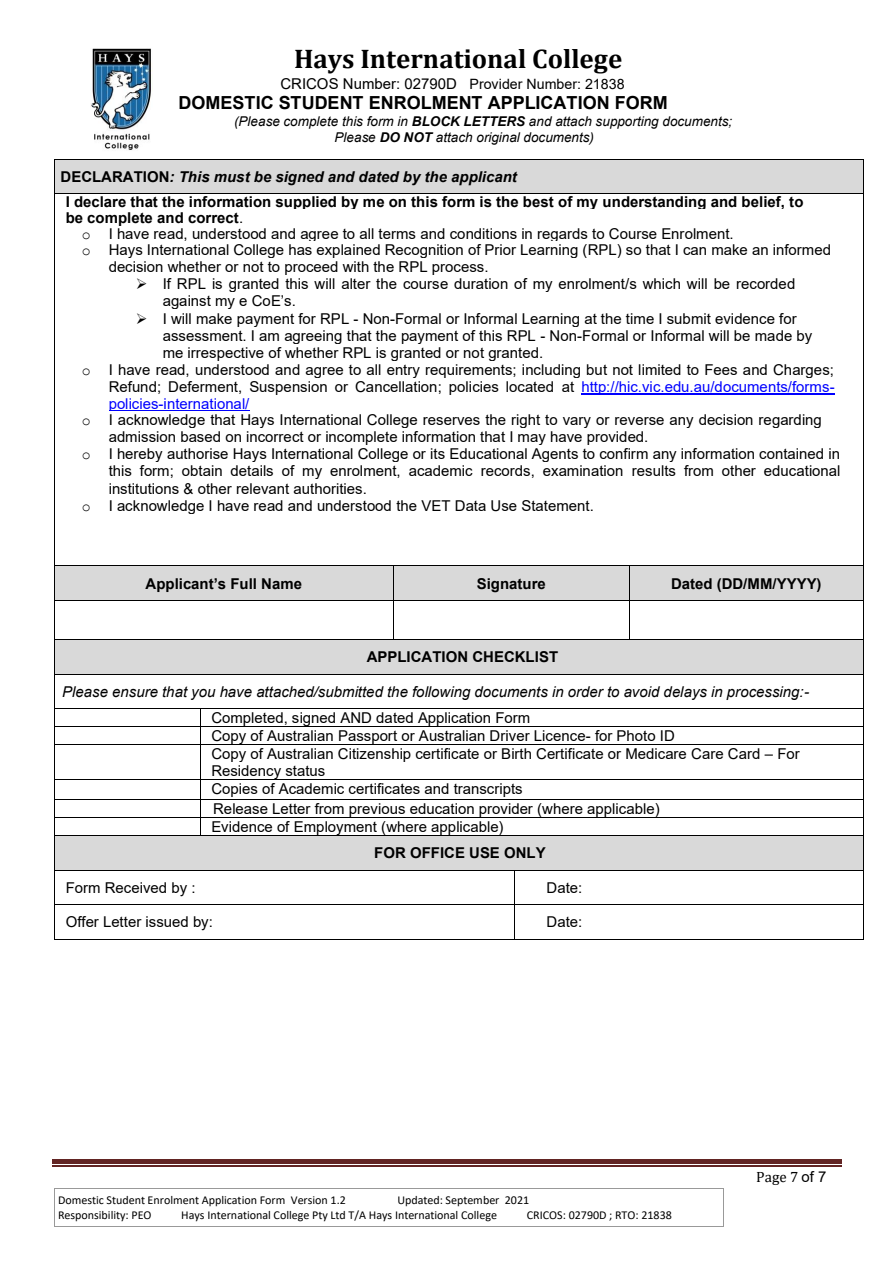
<style>
.page{position:relative;width:893px;height:1263px;background:#fff}
.page>*{position:absolute;margin:0;border:0;box-sizing:border-box;transform-origin:0 0}
.t1{font:700 27px "Cambria";color:#000}
.t2{font:700 18px "Arial";color:#000}
.t3{font:15px/17.9px "Arial";color:#000}
.t4{font:700 15px/25.2px "Arial";color:#000}
.t5{font:italic 15px "Arial";color:#000}
.t6{font:15px "Arial";color:#00f}
.t7{font:15px "Cambria";color:#000}
.t8{font:14.25px "Arial";color:#000}
.t9{font:italic 13.5px/15.9px "Arial";letter-spacing:.005em;color:#000}
.t10{font:12px "Calibri";color:#000}
.s1{font-size:15px}
.s2{font-weight:700}
.s3{font-style:italic}
.s4{font-weight:400}
.s5{font-family:"Courier New"}
.s6{color:#00f}
.s7{font-family:"Arial"}
</style>
<div class="page">
<img style="left:90px;top:48px;width:61px;height:102px">
<hr style="left:52px;top:1160px;width:789px;height:4px;background:#622423">
<hr style="left:52px;top:1165px;width:789px;height:1px;background:#622423">
<hr style="left:55px;top:1188px;width:668px;height:1px;background:#999">
<hr style="left:54px;top:1193px;width:1px;height:33px;background:#999">
<hr style="left:55px;top:1226px;width:668px;height:1px;background:#999">
<hr style="left:723px;top:1193px;width:1px;height:33px;background:#999">
<div style="left:55px;top:160px;width:808px;height:33px;background:#d9d9d9"></div>
<hr style="left:55px;top:159px;width:808px;height:1px;background:#000">
<hr style="left:54px;top:160px;width:1px;height:33px;background:#000">
<hr style="left:863px;top:160px;width:1px;height:33px;background:#000">
<hr style="left:581px;top:394px;width:254px;height:1px;background:#00f">
<hr style="left:109px;top:410px;width:141px;height:1px;background:#00f">
<hr style="left:55px;top:193px;width:808px;height:1px;background:#000">
<hr style="left:54px;top:194px;width:1px;height:371px;background:#000">
<hr style="left:863px;top:194px;width:1px;height:371px;background:#000">
<div style="left:55px;top:566px;width:338px;height:34px;background:#d9d9d9"></div>
<div style="left:394px;top:566px;width:235px;height:34px;background:#d9d9d9"></div>
<div style="left:629px;top:566px;width:234px;height:34px;background:#d9d9d9"></div>
<hr style="left:55px;top:565px;width:339px;height:1px;background:#000">
<hr style="left:394px;top:565px;width:235px;height:1px;background:#000">
<hr style="left:629px;top:565px;width:234px;height:1px;background:#000">
<hr style="left:54px;top:566px;width:1px;height:34px;background:#000">
<hr style="left:394px;top:566px;width:1px;height:34px;background:#000">
<hr style="left:629px;top:566px;width:1px;height:34px;background:#000">
<hr style="left:863px;top:566px;width:1px;height:34px;background:#000">
<hr style="left:55px;top:600px;width:339px;height:1px;background:#000">
<hr style="left:394px;top:600px;width:235px;height:1px;background:#000">
<hr style="left:629px;top:600px;width:234px;height:1px;background:#000">
<hr style="left:54px;top:601px;width:1px;height:38px;background:#000">
<hr style="left:394px;top:601px;width:1px;height:38px;background:#000">
<hr style="left:629px;top:601px;width:1px;height:38px;background:#000">
<hr style="left:863px;top:601px;width:1px;height:38px;background:#000">
<div style="left:55px;top:640px;width:808px;height:34px;background:#d9d9d9"></div>
<hr style="left:55px;top:639px;width:339px;height:1px;background:#000">
<hr style="left:394px;top:639px;width:235px;height:1px;background:#000">
<hr style="left:629px;top:639px;width:234px;height:1px;background:#000">
<hr style="left:54px;top:640px;width:1px;height:34px;background:#000">
<hr style="left:863px;top:640px;width:1px;height:34px;background:#000">
<hr style="left:55px;top:674px;width:808px;height:1px;background:#000">
<hr style="left:54px;top:675px;width:1px;height:33px;background:#000">
<hr style="left:863px;top:675px;width:1px;height:33px;background:#000">
<hr style="left:55px;top:708px;width:145px;height:1px;background:#000">
<hr style="left:201px;top:708px;width:662px;height:1px;background:#000">
<hr style="left:55px;top:726px;width:145px;height:1px;background:#000">
<hr style="left:201px;top:726px;width:662px;height:1px;background:#000">
<svg style="left:54px;top:708px;width:1px;height:37px"></svg>
<hr style="left:55px;top:744px;width:145px;height:1px;background:#000">
<svg style="left:200px;top:708px;width:1px;height:37px"></svg>
<hr style="left:201px;top:744px;width:662px;height:1px;background:#000">
<svg style="left:863px;top:708px;width:1px;height:37px"></svg>
<hr style="left:54px;top:745px;width:1px;height:35px;background:#000">
<hr style="left:200px;top:745px;width:1px;height:35px;background:#000">
<hr style="left:863px;top:745px;width:1px;height:35px;background:#000">
<hr style="left:55px;top:780px;width:145px;height:1px;background:#000">
<hr style="left:201px;top:780px;width:662px;height:1px;background:#000">
<hr style="left:55px;top:799px;width:145px;height:1px;background:#000">
<hr style="left:201px;top:799px;width:662px;height:1px;background:#000">
<hr style="left:55px;top:817px;width:145px;height:1px;background:#000">
<hr style="left:201px;top:817px;width:662px;height:1px;background:#000">
<div style="left:55px;top:836px;width:808px;height:34px;background:#d9d9d9"></div>
<svg style="left:54px;top:780px;width:1px;height:56px"></svg>
<hr style="left:55px;top:835px;width:145px;height:1px;background:#000">
<svg style="left:200px;top:780px;width:1px;height:56px"></svg>
<hr style="left:201px;top:835px;width:662px;height:1px;background:#000">
<svg style="left:863px;top:780px;width:1px;height:56px"></svg>
<hr style="left:54px;top:836px;width:1px;height:34px;background:#000">
<hr style="left:863px;top:836px;width:1px;height:34px;background:#000">
<hr style="left:55px;top:870px;width:459px;height:1px;background:#000">
<hr style="left:515px;top:870px;width:348px;height:1px;background:#000">
<hr style="left:54px;top:870px;width:1px;height:34px;background:#000">
<hr style="left:514px;top:870px;width:1px;height:34px;background:#000">
<hr style="left:863px;top:870px;width:1px;height:34px;background:#000">
<hr style="left:55px;top:904px;width:459px;height:1px;background:#000">
<hr style="left:515px;top:904px;width:348px;height:1px;background:#000">
<hr style="left:54px;top:905px;width:1px;height:34px;background:#000">
<hr style="left:55px;top:939px;width:459px;height:1px;background:#000">
<hr style="left:514px;top:905px;width:1px;height:34px;background:#000">
<hr style="left:515px;top:939px;width:348px;height:1px;background:#000">
<hr style="left:863px;top:905px;width:1px;height:34px;background:#000">
<h1 class="t1" style="left:294px;top:40px;width:330px">Hays International College</h1>
<p class="t8" style="left:280px;top:74px;width:346px"><span class="s1">CRICOS Number: 02790D</span> Provider Number: 21838</p>
<p class="t2" style="left:179px;top:90px;width:491px">DOMESTIC STUDENT ENROLMENT APPLICATION FORM</p>
<p class="t9" style="left:335px;top:114px;width:399px;text-indent:-100px">(Please complete this form in <span class="s2">BLOCK LETTERS</span> and attach supporting documents;<br>Please <span class="s2">DO NOT</span> attach original documents)</p>
<p class="t4" style="left:66px;top:164px;width:739px;text-indent:-5px">DECLARATION<span class="s3">: This must be signed and dated by the applicant<br></span>I declare that the information supplied by me on this form is the best of my understanding and belief, to</p>
<p class="t4" style="left:66px;top:205px;width:179px">be complete and correct<span class="s4">.</span></p>
<p class="t3" style="left:82px;top:224px;width:653px"><span class="s5">o</span> I have read, understood and agree to all terms and conditions in regards to Course Enrolment.</p>
<p class="t3" style="left:82px;top:241px;width:751px"><span class="s5">o</span> Hays International College has explained Recognition of Prior Learning (RPL) so that I can make an informed</p>
<p class="t3" style="left:109px;top:258px;width:381px">decision whether or not to proceed with the RPL process.</p>
<p class="t3" style="left:163px;top:275px;width:634px;line-height:17.1px;text-indent:-27px">➢ If RPL is granted this will alter the course duration of my enrolment/s which will be recorded against my e CoE’s.</p>
<p class="t3" style="left:136px;top:309px;width:662px">➢ I will make payment for RPL - Non-Formal or Informal Learning at the time I submit evidence for</p>
<p class="t3" style="left:163px;top:327px;width:651px">assessment. I am agreeing that the payment of this RPL - Non-Formal or Informal will be made by</p>
<p class="t3" style="left:163px;top:344px;width:382px">me irrespective of whether RPL is granted or not granted.</p>
<p class="t3" style="left:82px;top:361px;width:754px"><span class="s5">o</span> I have read, understood and agree to all entry requirements; including but not limited to Fees and Charges;</p>
<p class="t3" style="left:109px;top:378px;width:727px">Refund; Deferment, Suspension or Cancellation; policies located at <span class="s6">http://hic.vic.edu.au/documents/forms-</span></p>
<p class="t6" style="left:109px;top:393px;width:142px">policies-international/</p>
<p class="t3" style="left:82px;top:411px;width:742px"><span class="s5">o</span> I acknowledge that Hays International College reserves the right to vary or reverse any decision regarding</p>
<p class="t3" style="left:109px;top:427px;width:541px">admission based on incorrect or incomplete information that I may have provided.</p>
<p class="t3" style="left:82px;top:445px;width:760px"><span class="s5">o</span> I hereby authorise Hays International College or its Educational Agents to confirm any information contained in</p>
<p class="t3" style="left:109px;top:462px;width:733px">this form; obtain details of my enrolment, academic records, examination results from other educational</p>
<p class="t3" style="left:109px;top:479px;width:260px">institutions &amp; other relevant authorities.</p>
<p class="t3" style="left:82px;top:496px;width:514px"><span class="s5">o</span> I acknowledge I have read and understood the VET Data Use Statement.</p>
<p class="t4" style="left:146px;top:571px;width:158px">Applicant’s Full Name</p>
<p class="t4" style="left:477px;top:571px;width:70px">Signature</p>
<p class="t4" style="left:671px;top:571px;width:152px">Dated (DD/MM/YYYY)</p>
<p class="t4" style="left:367px;top:645px;width:193px">APPLICATION CHECKLIST</p>
<p class="t5" style="left:62px;top:682px;width:748px">Please ensure that you have attached/submitted the following documents in order to avoid delays in processing:-</p>
<p class="t3" style="left:211px;top:709px;width:590px">Completed, signed AND dated Application Form<br>Copy of Australian Passport or Australian Driver Licence- for Photo ID<br>Copy of Australian Citizenship certificate or Birth Certificate or Medicare Care Card – For Residency status<br>Copies of Academic certificates and transcripts</p>
<p class="t3" style="left:211px;top:800px;width:450px">Release Letter from previous education provider (where applicable)<br>Evidence of Employment (where applicable)</p>
<p class="t4" style="left:374px;top:841px;width:173px">FOR OFFICE USE ONLY</p>
<p class="t3" style="left:66px;top:878px;width:131px">Form Received by :</p>
<p class="t3" style="left:547px;top:878px;width:37px">Date:</p>
<p class="t3" style="left:66px;top:913px;width:149px">Offer Letter issued by:</p>
<p class="t3" style="left:547px;top:913px;width:37px">Date:</p>
<p class="t10" style="left:58px;top:1192px;width:289px">Domestic Student Enrolment Application Form Version 1.2</p>
<p class="t10" style="left:397px;top:1192px;width:133px">Updated: September 2021</p>
<p class="t10" style="left:58px;top:1206px;width:95px">Responsibility: PEO</p>
<p class="t10" style="left:181px;top:1206px;width:317px">Hays International College Pty Ltd T/A Hays International College</p>
<p class="t10" style="left:527px;top:1206px;width:147px">CRICOS: 02790D ; RTO: 21838</p>
<p class="t7" style="left:756px;top:1168px;width:72px">Page 7 <span class="s7">of 7</span></p>
</div>
